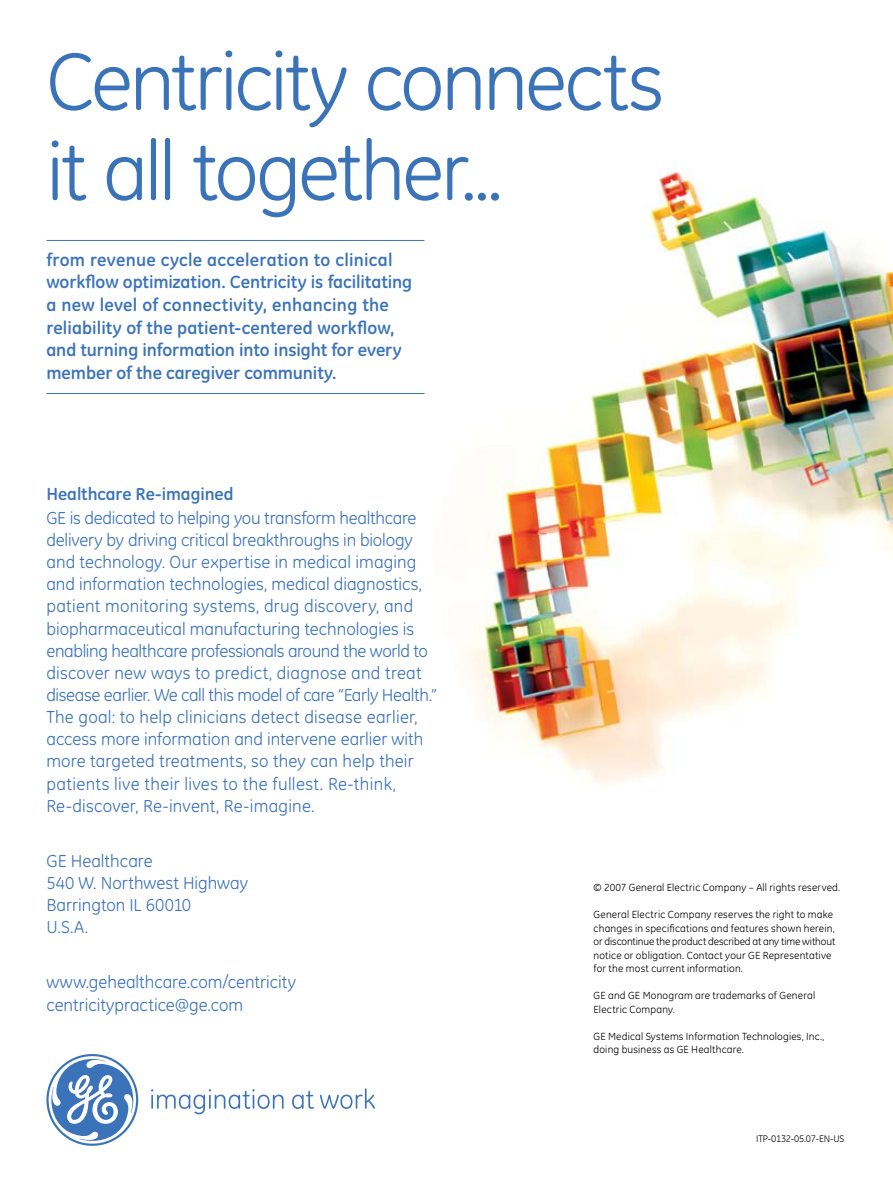
<style>
.page{position:relative;width:893px;height:1191px;background:#fff}
.page>*{position:absolute;margin:0;border:0;box-sizing:border-box;transform-origin:0 0}
.t1{font:82.5px/90px "GE Inspira";letter-spacing:-.035em;color:#3b73b9}
.t2{font:700 18px/22.5px "GE Inspira";color:#3b73b9}
.t3{font:17.7px/22.2px "GE Inspira";color:#3b73b9}
.t4{font:700 17.7px "GE Inspira";letter-spacing:-.005em;color:#3b73b9}
.t5{font:10.5px/13.5px "GE Inspira";letter-spacing:.015em;color:#000}
.t6{font:9.75px "GE Inspira";letter-spacing:-.02em;color:#000}
</style>
<div class="page">
<img style="left:424px;top:168px;width:469px;height:616px">
<svg style="left:151px;top:1089px;width:133px;height:25px"></svg>
<svg style="left:292px;top:1091px;width:22px;height:17px"></svg>
<svg style="left:320px;top:1088px;width:55px;height:20px"></svg>
<svg style="left:46px;top:1054px;width:92px;height:91px"></svg>
<hr style="left:46px;top:240px;width:378px;height:1px;background:#3b73b9">
<hr style="left:46px;top:393px;width:378px;height:1px;background:#3b73b9">
<h1 class="t1" style="left:46px;top:36px;width:619px">Centricity connects it all together...</h1>
<p class="t2" style="left:46px;top:248px;width:367px">from revenue cycle acceleration to clinical workflow optimization. Centricity is facilitating a new level of connectivity, enhancing the reliability of the patient-centered workflow, and turning information into insight for every member of the caregiver community.</p>
<p class="t4" style="left:46px;top:483px;width:189px">Healthcare Re-imagined</p>
<p class="t3" style="left:46px;top:507px;width:392px">GE is dedicated to helping you transform healthcare delivery by driving critical breakthroughs in biology and technology. Our expertise in medical imaging and information technologies, medical diagnostics, patient monitoring systems, drug discovery, and biopharmaceutical manufacturing technologies is enabling healthcare professionals around the world to discover new ways to predict, diagnose and treat disease earlier. We call this model of care “Early Health.” The goal: to help clinicians detect disease earlier, access more information and intervene earlier with more targeted treatments, so they can help their patients live their lives to the fullest. Re-think, Re-discover, Re-invent, Re-imagine.</p>
<p class="t3" style="left:46px;top:849px;width:203px">GE Healthcare<br>540 W. Northwest Highway<br>Barrington IL 60010<br>U.S.A.</p>
<p class="t3" style="left:46px;top:971px;width:251px">www.gehealthcare.com/centricity centricitypractice@ge.com</p>
<p class="t5" style="left:594px;top:881px;width:248px">© 2007 General Electric Company – All rights reserved.</p>
<p class="t5" style="left:594px;top:908px;width:243px">General Electric Company reserves the right to make changes in specifications and features shown herein, or discontinue the product described at any time without notice or obligation. Contact your GE Representative for the most current information.</p>
<p class="t5" style="left:594px;top:989px;width:223px">GE and GE Monogram are trademarks of General<br>Electric Company.</p>
<p class="t5" style="left:594px;top:1029px;width:232px">GE Medical Systems Information Technologies, Inc., doing business as GE Healthcare.</p>
<p class="t6" style="left:756px;top:1133px;width:90px">ITP-0132-05.07-EN-US</p>
</div>
